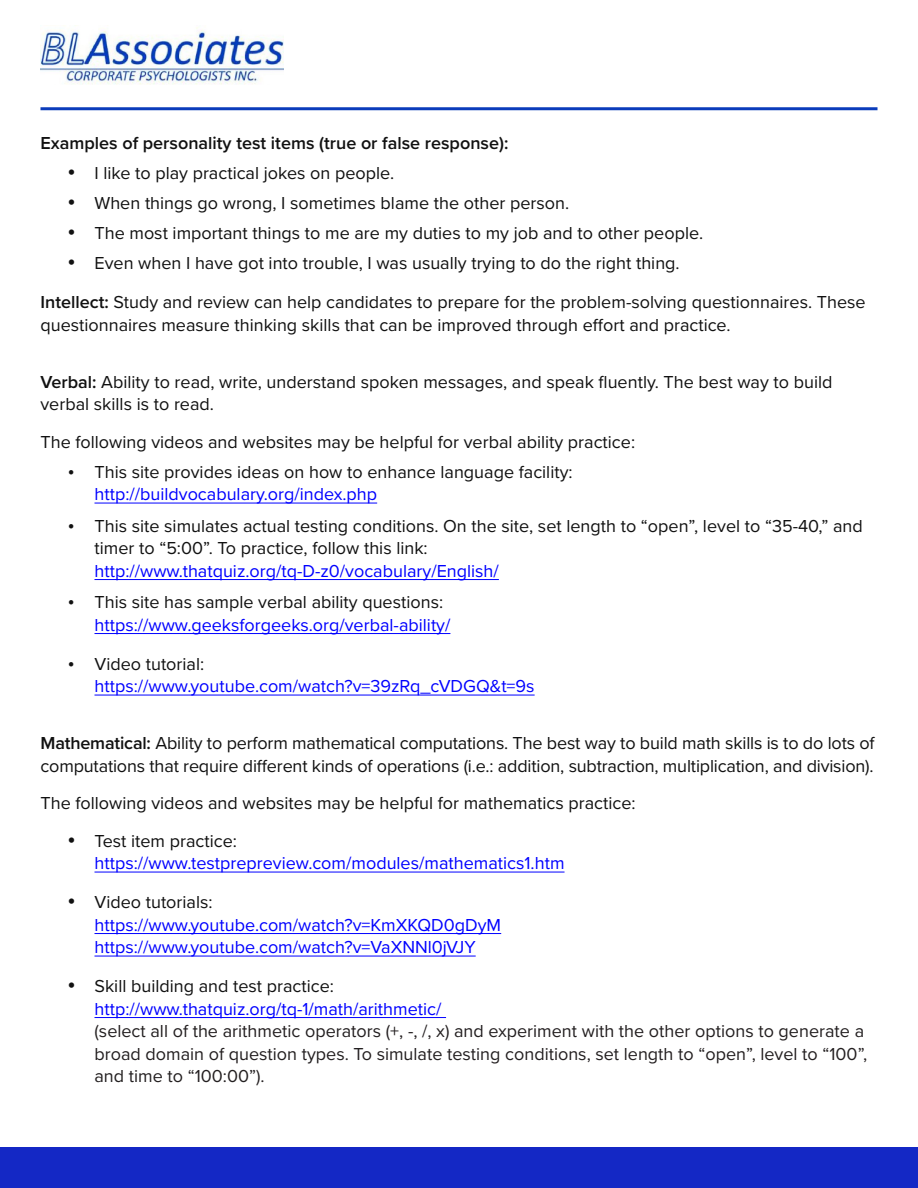
<style>
.page{position:relative;width:918px;height:1188px;background:#fff}
.page>*{position:absolute;margin:0;border:0;box-sizing:border-box;transform-origin:0 0}
.Normal__Web{font:18px/22.5px "Proxima Nova";color:#111}
.t1{font:18px/22.5px "Proxima Nova";color:#00f}
.t2{font:18px/22.5px "Proxima Nova";color:#231f20}
.Normal__Web-2{font:600 18px "Proxima Nova";color:#111}
.s1{font-weight:600}
.s2{color:#00f}
.s3{color:#111}
</style>
<div class="page">
<hr style="left:94px;top:503px;width:283px;height:1px;background:#00f">
<hr style="left:94px;top:579px;width:405px;height:1px;background:#00f">
<hr style="left:94px;top:633px;width:356px;height:1px;background:#00f">
<hr style="left:94px;top:695px;width:441px;height:1px;background:#00f">
<hr style="left:94px;top:872px;width:471px;height:1px;background:#00f">
<hr style="left:94px;top:933px;width:407px;height:1px;background:#00f">
<hr style="left:94px;top:956px;width:382px;height:1px;background:#00f">
<hr style="left:94px;top:1017px;width:352px;height:1px;background:#00f">
<img style="left:41px;top:27px;width:242px;height:58px">
<hr style="left:40px;top:107px;width:838px;height:3px;background:#0b3cbb">
<div style="left:0;top:1148px;width:918px;height:40px;background:#1428c5"></div>
<p class="Normal__Web-2" style="left:40px;top:130px;width:469px">Examples of personality test items (true or false response):</p>
<p class="Normal__Web" style="left:68px;top:161px;width:328px">• I like to play practical jokes on people.</p>
<p class="Normal__Web" style="left:68px;top:191px;width:503px">• When things go wrong, I sometimes blame the other person.</p>
<p class="Normal__Web" style="left:68px;top:221px;width:637px">• The most important things to me are my duties to my job and to other people.</p>
<p class="Normal__Web" style="left:68px;top:251px;width:614px">• Even when I have got into trouble, I was usually trying to do the right thing.</p>
<p class="Normal__Web" style="left:40px;top:290px;width:827px"><span class="s1">Intellect:</span> Study and review can help candidates to prepare for the problem-solving questionnaires. These questionnaires measure thinking skills that can be improved through effort and practice.</p>
<p class="Normal__Web" style="left:40px;top:370px;width:794px"><span class="s1">Verbal:</span> Ability to read, write, understand spoken messages, and speak fluently. The best way to build verbal skills is to read.</p>
<p class="Normal__Web" style="left:40px;top:430px;width:596px">The following videos and websites may be helpful for verbal ability practice:</p>
<p class="Normal__Web" style="left:94px;top:460px;width:480px;text-indent:-27px">• This site provides ideas on how to enhance language facility: <span class="s2">http://buildvocabulary.org/index.php</span></p>
<p class="Normal__Web" style="left:94px;top:514px;width:770px;text-indent:-27px">• This site simulates actual testing conditions. On the site, set length to “open”, level to “35-40,” and timer to “5:00”. To practice, follow this link:<br><span class="s2">http://www.thatquiz.org/tq-D-z0/vocabulary/English/</span></p>
<p class="t1" style="left:94px;top:590px;width:357px;text-indent:-27px"><span class="s3">• This site has sample verbal ability questions: </span>https://www.geeksforgeeks.org/verbal-ability/</p>
<p class="t1" style="left:94px;top:652px;width:442px;text-indent:-27px"><span class="s3">• Video tutorial: </span>https://www.youtube.com/watch?v=39zRq_cVDGQ&amp;t=9s</p>
<p class="Normal__Web" style="left:40px;top:731px;width:836px"><span class="s1">Mathematical:</span> Ability to perform mathematical computations. The best way to build math skills is to do lots of computations that require different kinds of operations (i.e.: addition, subtraction, multiplication, and division).</p>
<p class="Normal__Web" style="left:40px;top:791px;width:597px">The following videos and websites may be helpful for mathematics practice:</p>
<p class="t1" style="left:94px;top:829px;width:472px;text-indent:-27px"><span class="s3">• Test item practice: </span>https://www.testprepreview.com/modules/mathematics1.htm</p>
<p class="t1" style="left:94px;top:890px;width:408px;text-indent:-27px"><span class="s3">• Video tutorials: </span>https://www.youtube.com/watch?v=KmXKQD0gDyM https://www.youtube.com/watch?v=VaXNNl0jVJY</p>
<p class="t2" style="left:94px;top:974px;width:774px;text-indent:-27px"><span class="s3">• Skill building and test practice:<br></span><span class="s2">http://www.thatquiz.org/tq-1/math/arithmetic/<br></span>(select all of the arithmetic operators (+, -, /, x) and experiment with the other options to generate a broad domain of question types. To simulate testing conditions, set length to “open”, level to “100”, and time to “100:00”).</p>
</div>
